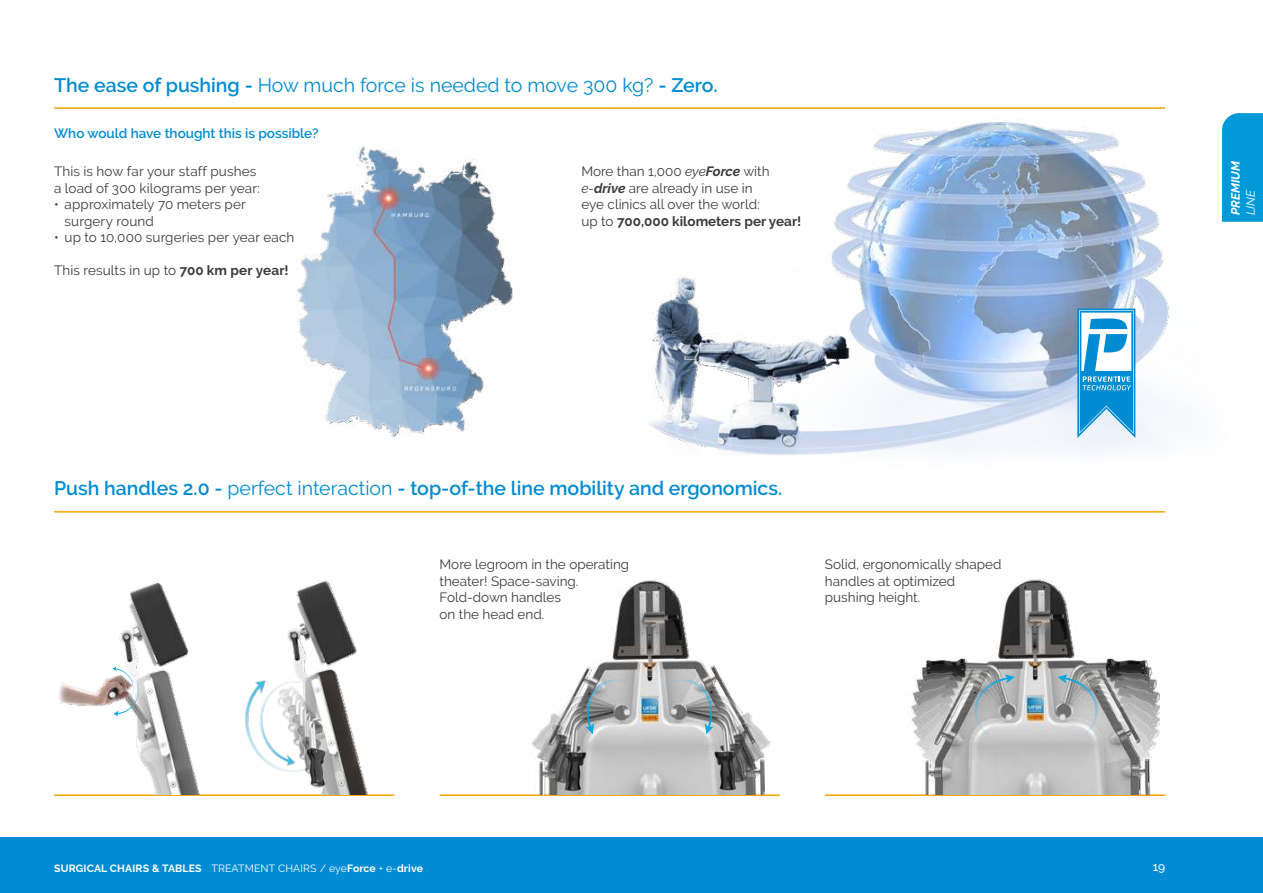
<style>
.page{position:relative;width:1263px;height:893px;background:#fff}
.page>*{position:absolute;margin:0;border:0;box-sizing:border-box;transform-origin:0 0}
.t1{font:600 19.5px "Raleway";color:#008bd2}
.t2{font:19.5px "Raleway";color:#008bd2}
.t3{font:13.5px/16.5px "Raleway";color:#3c3c3b}
.t4{font:600 13.5px "Raleway";color:#008bd2}
.t5{font:italic 700 12px "Raleway";color:#fff}
.t6{font:italic 12px "Raleway";color:#fff}
.t7{font:500 12px "Raleway";color:#fff}
.t8{font:700 10.5px "Raleway";letter-spacing:.015em;color:#fff}
.s1{font-weight:600}
.s2{font-weight:700}
.s3{font-style:italic}
.s4{font-weight:700;font-style:italic}
.s5{font-weight:400}
</style>
<div class="page">
<div style="left:0;top:838px;width:1263px;height:55px;background:#008bd2"></div>
<hr style="left:54px;top:107px;width:1111px;height:2px;background:#f7a600">
<hr style="left:54px;top:511px;width:1111px;height:2px;background:#f7a600">
<hr style="left:54px;top:794px;width:340px;height:2px;background:#f7a600">
<hr style="left:825px;top:794px;width:340px;height:2px;background:#f7a600">
<hr style="left:440px;top:794px;width:340px;height:2px;background:#f7a600">
<img style="left:296px;top:146px;width:217px;height:292px">
<img style="left:611px;top:107px;width:558px;height:348px">
<img style="left:59px;top:582px;width:141px;height:212px">
<img style="left:531px;top:580px;width:240px;height:214px">
<img style="left:911px;top:579px;width:248px;height:215px">
<img style="left:244px;top:580px;width:124px;height:214px">
<img style="left:1057px;top:674px;width:41px;height:73px">
<img style="left:585px;top:678px;width:129px;height:57px">
<img style="left:974px;top:674px;width:41px;height:73px">
<img style="left:113px;top:666px;width:27px;height:50px">
<img style="left:112px;top:666px;width:22px;height:44px">
<svg style="left:1077px;top:309px;width:58px;height:129px"></svg>
<div style="left:1222px;top:113px;width:41px;height:109px;background:#009ad9"></div>
<h1 class="t2" style="left:54px;top:73px;width:665px"><span class="s1">The ease of pushing -</span> How much force is needed to move 300 kg? <span class="s1">- Zero.</span></h1>
<p class="t4" style="left:54px;top:128px;width:266px">Who would have thought this is possible?</p>
<p class="t3" style="left:54px;top:163px;width:207px">This is how far your staff pushes a load of 300 kilograms per year:</p>
<p class="t3" style="left:65px;top:196px;width:183px;text-indent:-11px">• approximately 70 meters per surgery round</p>
<p class="t3" style="left:54px;top:229px;width:242px">• up to 10,000 surgeries per year each</p>
<p class="t3" style="left:54px;top:262px;width:236px">This results in up to <span class="s2">700 km per year!</span></p>
<p class="t3" style="left:581px;top:163px;width:221px">More than 1,000 <span class="s3">eye</span><span class="s4">Force</span> with <span class="s3">e-</span><span class="s4">drive</span> are already in use in<br>eye clinics all over the world:<br>up to <span class="s2">700,000 kilometers per year!</span></p>
<h1 class="t1" style="left:54px;top:479px;width:730px">Push handles 2.0 - <span class="s5">perfect interaction</span> - top-of-the line mobility and ergonomics.</h1>
<p class="t3" style="left:439px;top:556px;width:191px">More legroom in the operating theater! Space-saving.<br>Fold-down handles<br>on the head end.</p>
<p class="t3" style="left:825px;top:556px;width:178px">Solid, ergonomically shaped handles at optimized pushing height.</p>
<p class="t5" style="left:1230px;top:215px;width:55px;rotate:-90deg">PREMIUM</p>
<p class="t6" style="left:1246px;top:215px;width:27px;rotate:-90deg">LINE</p>
<p class="t8" style="left:54px;top:864px;width:370px">SURGICAL CHAIRS &amp; TABLES <span class="s5">TREATMENT CHAIRS / eye</span>Force <span class="s5">+ e-</span>drive</p>
<p class="t7" style="left:1153px;top:863px;width:14px">19</p>
</div>
